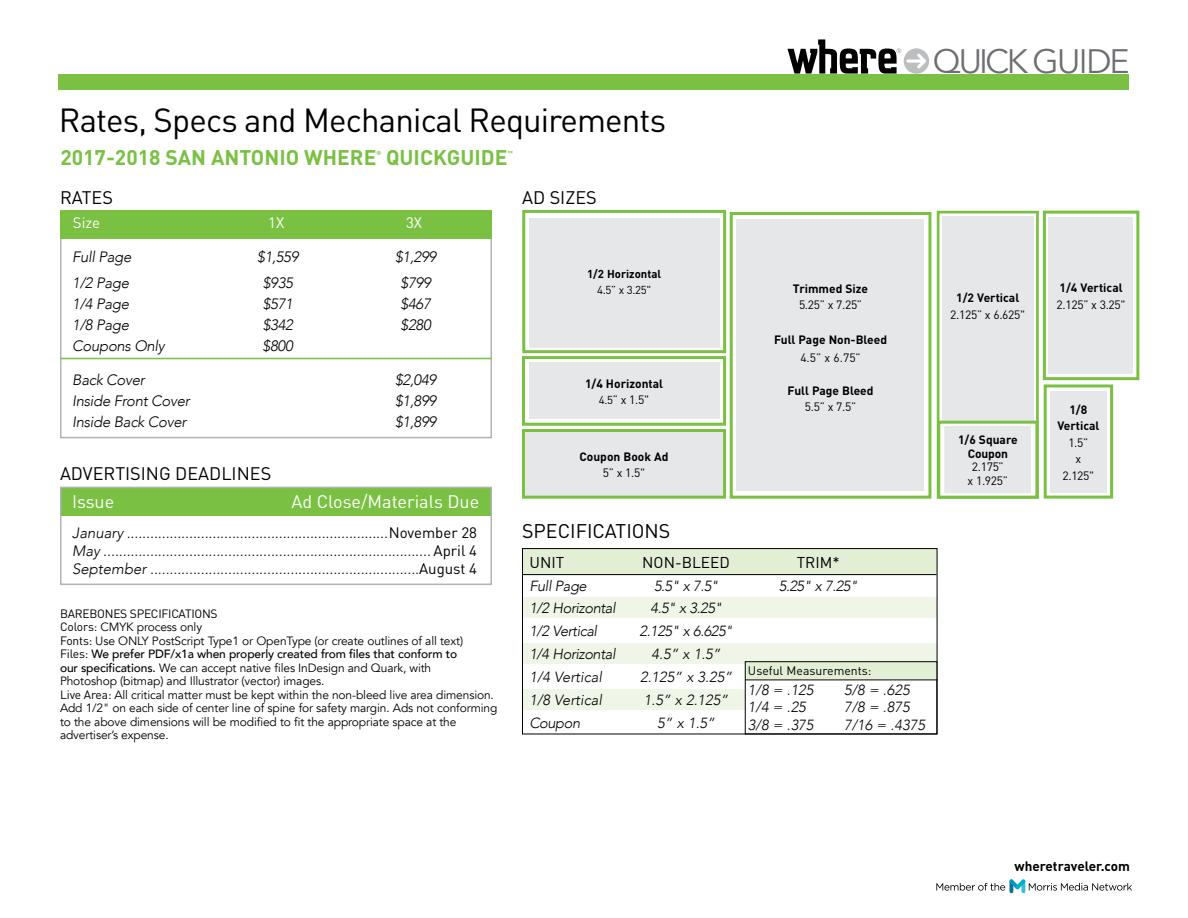
<style>
.page{position:relative;width:1188px;height:918px;background:#fff}
.page>*{position:absolute;margin:0;border:0;box-sizing:border-box;transform-origin:0 0}
.t1{font:33.9px "Avenir";letter-spacing:-.065em;color:#6d6e71}
.t2{font:33px "DIN";letter-spacing:-.025em;color:#000}
.t3{font:700 21px "DIN";color:#7ac143}
.t4{font:19.65px "DIN";color:#000}
.t5{font:18px "DIN";color:#000}
.t6{font:18px "DIN";color:#fff}
.t7{font:15.45px "DIN";color:#000}
.t8{font:italic 300 15px/18px "Avenir";letter-spacing:-.02em;color:#000;text-align:justify}
.t9{font:15px "DIN";letter-spacing:-.005em;color:#fff}
.t10{font:italic 300 14.7px/17.4px "Avenir";letter-spacing:-.03em;color:#000}
.t11{font:italic 300 14.7px/17.4px "Avenir";color:#000}
.t12{font:700 13.5px "DIN";color:#000}
.t13{font:12.3px "DIN";color:#000}
.t14{font:12px/13.5px "Avenir";letter-spacing:-.01em;color:#000}
.t15{font:700 12px/16.5px "DIN";color:#000;text-align:center}
.t16{font:12px/16.5px "DIN";letter-spacing:-.02em;color:#000;text-align:center}
.t17{font:700 11.4px "DIN";color:#000}
.t18{font:11.4px "DIN";color:#000}
.t19{font:700 5.7px "DIN";color:#7ac143}
.s1{font-weight:400;font-size:11.4px}
.s2{font-weight:400}
.s3{font-family:"DIN";font-weight:400;font-style:normal}
.s4{font-family:"DIN"}
.s5{font-weight:500}
</style>
<div class="page">
<div style="left:59px;top:74px;width:1070px;height:16px;background:#7ac143"></div>
<svg style="left:936px;top:879px;width:196px;height:12px"></svg>
<div style="left:737px;top:219px;width:187px;height:272px;background:#e6e7e8"></div>
<div style="left:523px;top:431px;width:202px;height:66px;background:#e6e7e8"></div>
<div style="left:522px;top:429px;width:204px;height:70px;border:3px solid #7ac143"></div>
<div style="left:1049px;top:217px;width:84px;height:157px;background:#e6e7e8"></div>
<div style="left:529px;top:218px;width:190px;height:130px;background:#e6e7e8"></div>
<div style="left:529px;top:363px;width:190px;height:56px;background:#e6e7e8"></div>
<div style="left:522px;top:356px;width:204px;height:70px;border:3px solid #7ac143"></div>
<div style="left:522px;top:210px;width:204px;height:143px;border:3px solid #7ac143"></div>
<div style="left:1050px;top:392px;width:57px;height:101px;background:#e6e7e8"></div>
<div style="left:943px;top:216px;width:91px;height:277px;background:#e6e7e8"></div>
<div style="left:937px;top:211px;width:102px;height:288px;border:3px solid #7ac143"></div>
<div style="left:1043px;top:211px;width:96px;height:169px;border:3px solid #7ac143"></div>
<div style="left:1044px;top:384px;width:69px;height:115px;border:3px solid #7ac143"></div>
<div style="left:61px;top:487px;width:431px;height:29px;background:#7ac143"></div>
<div style="left:60px;top:487px;width:432px;height:98px;border:2px solid #b1b4b6"></div>
<div style="left:60px;top:210px;width:432px;height:228px;border:2px solid #b1b4b6"></div>
<div style="left:60px;top:210px;width:432px;height:29px;background:#7ac143"></div>
<hr style="left:60px;top:358px;width:432px;height:1px;background:#7ac143">
<div style="left:523px;top:643px;width:414px;height:21px;background:#eff6e8"></div>
<div style="left:523px;top:689px;width:222px;height:21px;background:#eff6e8"></div>
<div style="left:523px;top:549px;width:414px;height:26px;background:#e2efd4"></div>
<div style="left:523px;top:597px;width:414px;height:21px;background:#eff6e8"></div>
<div style="left:522px;top:548px;width:415px;height:186px;border:1px solid #000"></div>
<hr style="left:523px;top:574px;width:414px;height:1px;background:#000">
<div style="left:745px;top:662px;width:192px;height:17px;background:#e2efd4"></div>
<div style="left:745px;top:662px;width:192px;height:72px;border:1px solid #000"></div>
<hr style="left:745px;top:680px;width:192px;height:1px;background:#000">
<div style="left:730px;top:212px;width:201px;height:287px;border:3px solid #7ac143"></div>
<div style="left:941px;top:423px;width:93px;height:73px;background:#e6e7e8;border:3px solid #fff"></div>
<div style="left:937px;top:421px;width:101px;height:78px;border:3px solid #7ac143"></div>
<svg style="left:788px;top:39px;width:141px;height:35px"></svg>
<h2 class="t2" style="left:59px;top:100px;width:609px">Rates, Specs and Mechanical Requirements</h2>
<h3 class="t3" style="left:60px;top:144px;width:317px">2017-2018 SAN ANTONIO WHERE</h3>
<p class="t19" style="left:376px;top:149px;width:6px">®</p>
<h3 class="t3" style="left:386px;top:144px;width:123px">QUICKGUIDE</h3>
<p class="t19" style="left:507px;top:149px;width:7px">™</p>
<h3 class="t5" style="left:60px;top:186px;width:54px">RATES</h3>
<h3 class="t5" style="left:522px;top:186px;width:76px">AD SIZES</h3>
<p class="t9" style="left:73px;top:214px;width:29px">Size</p>
<p class="t9" style="left:268px;top:214px;width:18px">1X</p>
<p class="t9" style="left:406px;top:214px;width:18px">3X</p>
<h1 class="t1" style="left:933px;top:41px;width:198px">QUICK GUIDE</h1>
<p class="t8" style="left:72px;top:248px;width:61px">Full Page</p>
<p class="t8" style="left:257px;top:248px;width:43px">$1,559</p>
<p class="t8" style="left:395px;top:248px;width:43px">$1,299</p>
<p class="t8" style="left:72px;top:273px;width:58px">1/2 Page</p>
<p class="t8" style="left:263px;top:273px;width:32px">$935</p>
<p class="t8" style="left:401px;top:273px;width:32px">$799</p>
<p class="t8" style="left:72px;top:294px;width:58px">1/4 Page</p>
<p class="t8" style="left:263px;top:294px;width:32px">$571</p>
<p class="t8" style="left:401px;top:294px;width:32px">$467</p>
<p class="t8" style="left:72px;top:315px;width:58px">1/8 Page</p>
<p class="t8" style="left:263px;top:315px;width:32px">$342</p>
<p class="t8" style="left:401px;top:315px;width:32px">$280</p>
<p class="t8" style="left:72px;top:336px;width:94px">Coupons Only</p>
<p class="t8" style="left:263px;top:336px;width:32px">$800</p>
<p class="t8" style="left:72px;top:371px;width:74px">Back Cover</p>
<p class="t8" style="left:395px;top:371px;width:43px">$2,049</p>
<p class="t8" style="left:72px;top:392px;width:119px">Inside Front Cover</p>
<p class="t8" style="left:395px;top:392px;width:43px">$1,899</p>
<p class="t8" style="left:72px;top:413px;width:116px">Inside Back Cover</p>
<p class="t8" style="left:395px;top:413px;width:43px">$1,899</p>
<p class="t17" style="left:587px;top:267px;width:76px">1/2 Horizontal</p>
<p class="t18" style="left:597px;top:283px;width:56px">4.5” x 3.25"</p>
<p class="t15" style="left:1060px;top:279px;width:64px">1/4 Vertical</p>
<p class="t16" style="left:1057px;top:296px;width:71px">2.125” x 3.25"</p>
<p class="t15" style="left:793px;top:280px;width:77px">Trimmed Size</p>
<p class="t16" style="left:799px;top:297px;width:65px">5.25” x 7.25”</p>
<p class="t15" style="left:774px;top:331px;width:114px">Full Page Non-Bleed</p>
<p class="t16" style="left:800px;top:349px;width:62px">4.5” x 6.75”</p>
<p class="t15" style="left:788px;top:382px;width:87px">Full Page Bleed</p>
<p class="t16" style="left:805px;top:399px;width:53px">5.5” x 7.5”</p>
<p class="t15" style="left:956px;top:289px;width:64px">1/2 Vertical</p>
<p class="t16" style="left:950px;top:306px;width:76px">2.125” x 6.625"</p>
<p class="t15" style="left:585px;top:375px;width:80px">1/4 Horizontal<br><span class="s1">4.5</span><span class="s2">” x 1.5"</span></p>
<p class="t15" style="left:1057px;top:400px;width:44px">1/8<br>Vertical</p>
<p class="t16" style="left:1068px;top:434px;width:22px">1.5” x</p>
<p class="t15" style="left:958px;top:433px;width:61px;line-height:13.5px">1/6 Square<br>Coupon</p>
<p class="t16" style="left:968px;top:460px;width:42px;line-height:13.5px">2.175” x 1.925”</p>
<p class="t15" style="left:579px;top:447px;width:91px">Coupon Book Ad</p>
<p class="t16" style="left:603px;top:464px;width:44px">5” x 1.5"</p>
<h3 class="t5" style="left:60px;top:462px;width:213px">ADVERTISING DEADLINES</h3>
<p class="t16" style="left:1062px;top:467px;width:33px">2.125"</p>
<h3 class="t6" style="left:72px;top:491px;width:44px">Issue</h3>
<h3 class="t6" style="left:291px;top:491px;width:189px">Ad Close/Materials Due</h3>
<p class="t8" style="left:72px;top:524px;width:407px">January ...................................................................<span class="s3">November 28<br></span>May .................................................................................... <span class="s3">April 4<br></span>September .....................................................................<span class="s3">August 4</span></p>
<p class="t16" style="left:60px;top:605px;width:159px">BAREBONES SPECIFICATIONS</p>
<p class="t14" style="left:60px;top:621px;width:439px"><span class="s4">Colors:</span> CMYK process only<br><span class="s4">Fonts:</span> Use ONLY PostScript Type1 or OpenType (or create outlines of all text)<br><span class="s4">Files:</span> <span class="s5">We prefer PDF/x1a when properly created from files that conform to<br>our specifications.</span> We can accept native files InDesign and Quark, with<br>Photoshop (bitmap) and Illustrator (vector) images.<br><span class="s4">Live Area:</span> All critical matter must be kept within the non-bleed live area dimension.<br>Add 1/2" on each side of center line of spine for safety margin. Ads not conforming to the above dimensions will be modified to fit the appropriate space at the advertiser’s expense.</p>
<h3 class="t4" style="left:522px;top:519px;width:150px">SPECIFICATIONS</h3>
<p class="t7" style="left:529px;top:552px;width:36px">UNIT</p>
<p class="t7" style="left:642px;top:552px;width:89px">NON-BLEED</p>
<p class="t7" style="left:797px;top:552px;width:45px">TRIM*</p>
<p class="t10" style="left:529px;top:577px;width:59px">Full Page</p>
<p class="t10" style="left:654px;top:577px;width:66px">5.5" x 7.5"</p>
<p class="t10" style="left:779px;top:577px;width:80px">5.25" x 7.25"</p>
<p class="t10" style="left:529px;top:600px;width:88px">1/2 Horizontal</p>
<p class="t10" style="left:650px;top:600px;width:73px">4.5" x 3.25"</p>
<p class="t10" style="left:529px;top:623px;width:69px">1/2 Vertical</p>
<p class="t10" style="left:640px;top:623px;width:95px">2.125" x 6.625"</p>
<p class="t10" style="left:529px;top:645px;width:88px">1/4 Horizontal</p>
<p class="t10" style="left:652px;top:645px;width:70px">4.5” x 1.5”</p>
<p class="t11" style="left:529px;top:668px;width:74px">1/4 Vertical</p>
<p class="t10" style="left:640px;top:668px;width:93px">2.125” x 3.25”</p>
<p class="t11" style="left:529px;top:691px;width:74px">1/8 Vertical</p>
<p class="t10" style="left:644px;top:691px;width:86px">1.5” x 2.125”</p>
<p class="t10" style="left:529px;top:714px;width:52px">Coupon</p>
<p class="t10" style="left:657px;top:714px;width:59px">5” x 1.5”</p>
<p class="t13" style="left:748px;top:663px;width:125px">Useful Measurements:</p>
<p class="t10" style="left:748px;top:681px;width:67px">1/8 = .125<br>1/4 = .25<br>3/8 = .375</p>
<p class="t11" style="left:844px;top:681px;width:82px">5/8 = .625<br>7/8 = .875<br>7/16 = .4375</p>
<p class="t12" style="left:1014px;top:858px;width:117px">wheretraveler.com</p>
</div>
